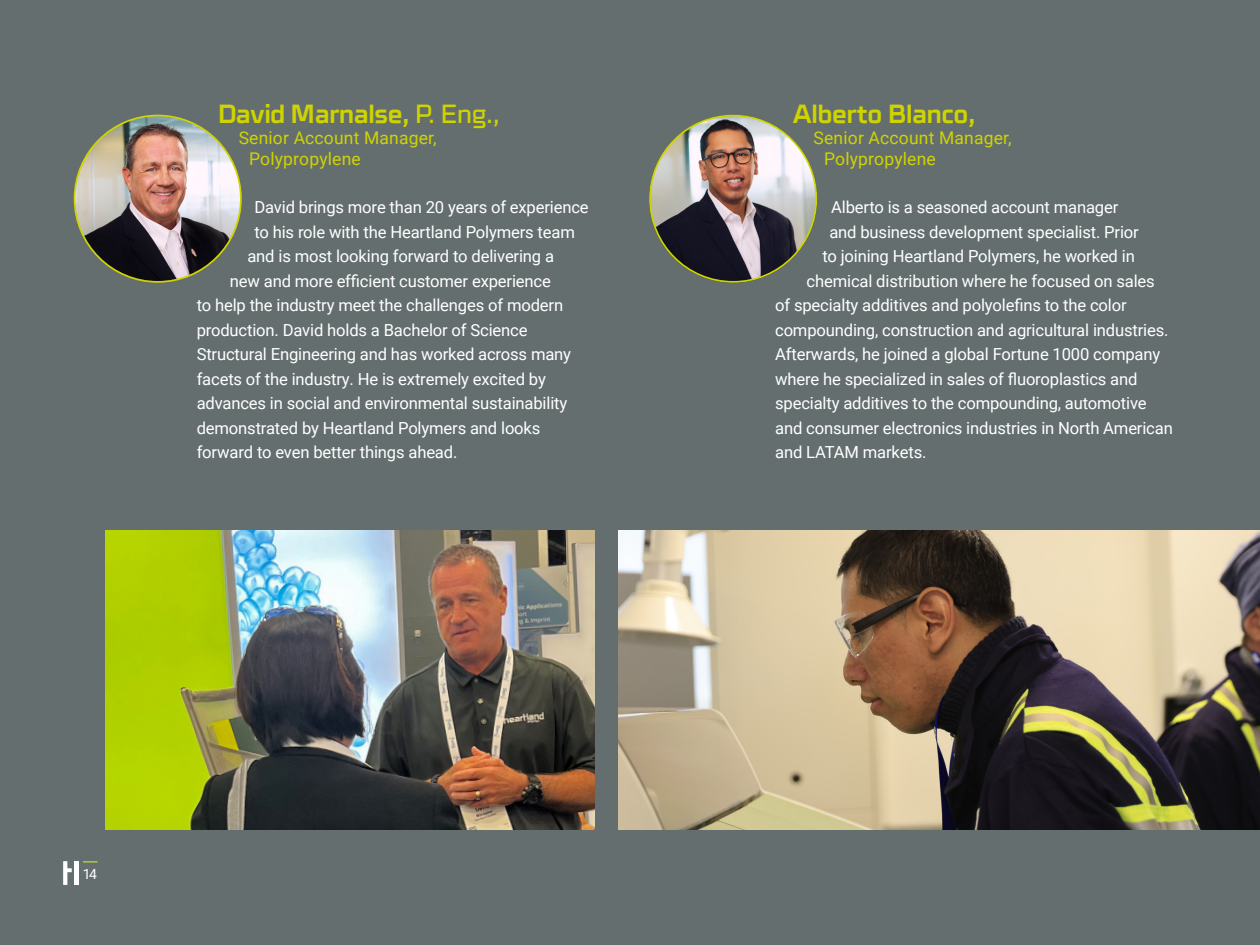
<style>
.page{position:relative;width:1260px;height:945px;background:#646e6e}
.page>*{position:absolute;margin:0;border:0;box-sizing:border-box;transform-origin:0 0}
.Subhead{font:700 26.25px "Celdum";letter-spacing:-.025em;color:#cfd400}
.Subhead-2{font:17.5px/21px "Roboto";letter-spacing:.01em;color:#cfd400}
.Subhead-3{font:16.62px "Roboto";letter-spacing:-.01em;color:#fff}
.Body_Copy{font:14px "Roboto";color:#fff}
.s1{font-weight:500}
</style>
<div class="page">
<img style="left:75px;top:116px;width:166px;height:166px;border-radius:83px">
<img style="left:106px;top:530px;width:489px;height:299px">
<img style="left:650px;top:116px;width:166px;height:166px;border-radius:83px">
<img style="left:619px;top:530px;width:641px;height:299px">
<svg style="left:83px;top:861px;width:15px;height:2px"></svg>
<svg style="left:63px;top:861px;width:9px;height:24px"></svg>
<hr style="left:75px;top:861px;width:4px;height:24px;background:#fff">
<p class="Subhead" style="left:218px;top:93px;width:284px">David Marnalse, <span class="s1">P. Eng.,</span></p>
<p class="Subhead-2" style="left:249px;top:127px;width:189px;text-indent:-10px">Senior Account Manager,<br>Polypropylene</p>
<p class="Subhead-3" style="left:254px;top:196px;width:336px">David brings more than 20 years of experience</p>
<p class="Subhead-3" style="left:254px;top:220px;width:322px">to his role with the Heartland Polymers team</p>
<p class="Subhead-3" style="left:247px;top:245px;width:308px">and is most looking forward to delivering a</p>
<p class="Subhead-3" style="left:230px;top:269px;width:322px">new and more efficient customer experience</p>
<p class="Subhead-3" style="left:197px;top:294px;width:368px">to help the industry meet the challenges of modern</p>
<p class="Subhead-3" style="left:197px;top:318px;width:332px">production. David holds a Bachelor of Science</p>
<p class="Subhead-3" style="left:197px;top:343px;width:376px">Structural Engineering and has worked across many</p>
<p class="Subhead-3" style="left:197px;top:367px;width:351px">facets of the industry. He is extremely excited by</p>
<p class="Subhead-3" style="left:197px;top:392px;width:372px">advances in social and environmental sustainability</p>
<p class="Subhead-3" style="left:197px;top:416px;width:345px">demonstrated by Heartland Polymers and looks</p>
<p class="Subhead-3" style="left:197px;top:441px;width:262px">forward to even better things ahead.</p>
<p class="Body_Copy" style="left:83px;top:864px;width:16px">14</p>
<p class="Subhead" style="left:793px;top:93px;width:184px">Alberto Blanco,</p>
<p class="Subhead-2" style="left:824px;top:127px;width:189px;text-indent:-10px">Senior Account Manager,<br>Polypropylene</p>
<p class="Subhead-3" style="left:831px;top:196px;width:289px">Alberto is a seasoned account manager</p>
<p class="Subhead-3" style="left:829px;top:220px;width:311px">and business development specialist. Prior</p>
<p class="Subhead-3" style="left:822px;top:245px;width:314px">to joining Heartland Polymers, he worked in</p>
<p class="Subhead-3" style="left:807px;top:269px;width:350px">chemical distribution where he focused on sales</p>
<p class="Subhead-3" style="left:775px;top:294px;width:353px">of specialty additives and polyolefins to the color</p>
<p class="Subhead-3" style="left:775px;top:318px;width:395px">compounding, construction and agricultural industries.</p>
<p class="Subhead-3" style="left:775px;top:343px;width:387px">Afterwards, he joined a global Fortune 1000 company</p>
<p class="Subhead-3" style="left:775px;top:367px;width:364px">where he specialized in sales of fluoroplastics and</p>
<p class="Subhead-3" style="left:775px;top:392px;width:373px">specialty additives to the compounding, automotive</p>
<p class="Subhead-3" style="left:775px;top:416px;width:399px">and consumer electronics industries in North American</p>
<p class="Subhead-3" style="left:775px;top:441px;width:153px">and LATAM markets.</p>
</div>
